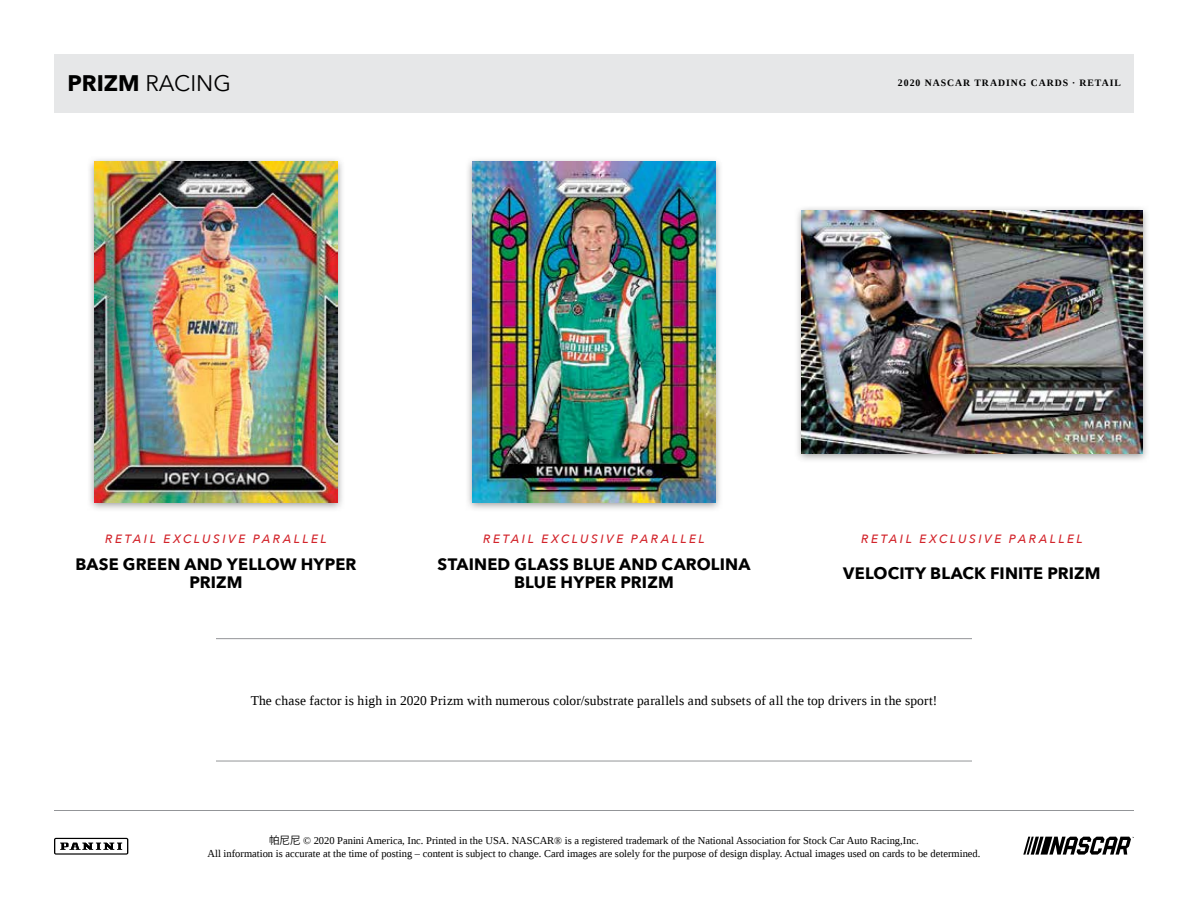
<style>
.page{position:relative;width:1188px;height:918px;background:#fff}
.page>*{position:absolute;margin:0;border:0;box-sizing:border-box;transform-origin:0 0}
.t1{font:22.5px "Avenir Next";color:#000}
.t2{font:700 16.5px/18px "Avenir Next";letter-spacing:.01em;color:#000;text-align:center}
.t3{font:13.5px "Liberation Serif";letter-spacing:.01em;color:#000}
.t4{font:italic 500 12px "Avenir Next";letter-spacing:.21em;color:#d2232a}
.t5{font:10.5px/12.6px "Liberation Serif";color:#000;text-align:center}
.t6{font:700 9.75px "Liberation Serif";letter-spacing:.1em;color:#000}
.s1{font-weight:700}
.s2{font-family:"Koz Go Pr 6 N"}
</style>
<div class="page">
<hr style="left:216px;top:638px;width:756px;height:1px;background:#939598">
<hr style="left:216px;top:761px;width:756px;height:1px;background:#939598">
<img style="left:89px;top:159px;width:253px;height:350px">
<img style="left:94px;top:162px;width:244px;height:340px">
<img style="left:468px;top:159px;width:252px;height:350px">
<img style="left:472px;top:162px;width:244px;height:340px">
<img style="left:797px;top:208px;width:350px;height:252px">
<img style="left:802px;top:210px;width:340px;height:243px">
<hr style="left:54px;top:810px;width:1080px;height:1px;background:#939598">
<svg style="left:54px;top:838px;width:74px;height:17px"></svg>
<svg style="left:1023px;top:837px;width:111px;height:18px"></svg>
<div style="left:54px;top:54px;width:1080px;height:58px;background:#e6e7e8"></div>
<h1 class="t1" style="left:68px;top:70px;width:165px"><span class="s1">PRIZM</span> RACING</h1>
<p class="t6" style="left:898px;top:77px;width:225px">2020 NASCAR TRADING CARDS · RETAIL</p>
<p class="t4" style="left:105px;top:531px;width:223px">RETAIL EXCLUSIVE PARALLEL</p>
<p class="t4" style="left:483px;top:531px;width:223px">RETAIL EXCLUSIVE PARALLEL</p>
<p class="t4" style="left:861px;top:531px;width:223px">RETAIL EXCLUSIVE PARALLEL</p>
<h2 class="t2" style="left:75px;top:555px;width:283px">BASE GREEN AND YELLOW HYPER<br>PRIZM</h2>
<h2 class="t2" style="left:438px;top:555px;width:314px">STAINED GLASS BLUE AND CAROLINA<br>BLUE HYPER PRIZM</h2>
<h2 class="t2" style="left:843px;top:564px;width:259px">VELOCITY BLACK FINITE PRIZM</h2>
<p class="t3" style="left:251px;top:691px;width:688px">The chase factor is high in 2020 Prizm with numerous color/substrate parallels and subsets of all the top drivers in the sport!</p>
<p class="t5" style="left:208px;top:834px;width:774px"><span class="s2">帕尼尼</span> © 2020 Panini America, Inc. Printed in the USA. NASCAR® is a registered trademark of the National Association for Stock Car Auto Racing,Inc.<br>All information is accurate at the time of posting – content is subject to change. Card images are solely for the purpose of design display. Actual images used on cards to be determined.</p>
</div>
